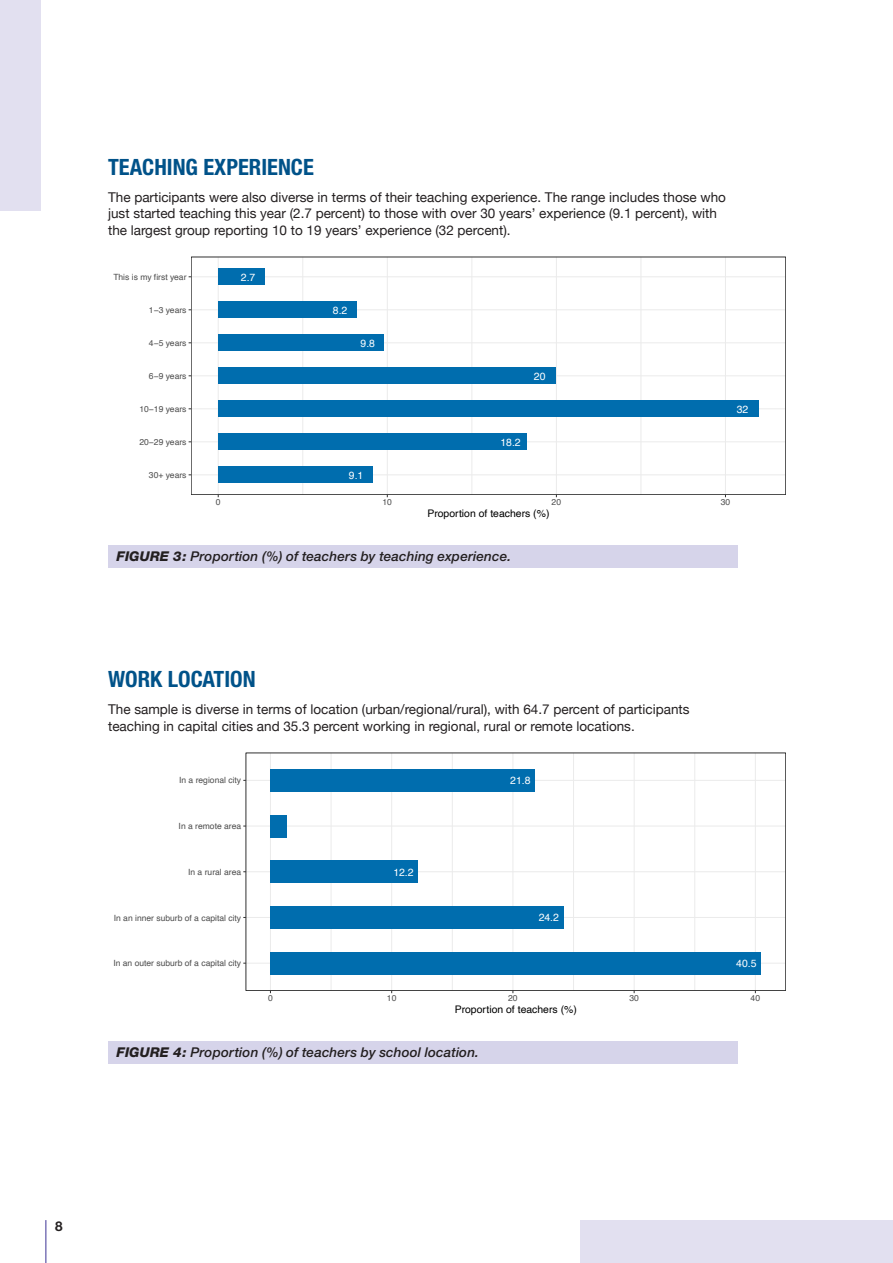
<style>
.page{position:relative;width:893px;height:1263px;background:#fff}
.page>*{position:absolute;margin:0;border:0;box-sizing:border-box;transform-origin:0 0}
.t1{font:700 condensed 22.5px "Helvetica Neue";color:#005289}
.t2{font:13.5px/16.5px "Helvetica Neue";color:#231f20}
.t3{font:italic 500 13.5px "Helvetica Neue";letter-spacing:.005em;color:#231f20}
.t4{font:700 13.5px "Helvetica Neue";color:#231f20}
.t5{font:10.5px "Helvetica";color:#000}
.t6{font:10.5px "Helvetica";color:#fff}
.t7{font:8.55px "Helvetica";color:#4d4d4d}
.s1{font-weight:800}
</style>
<div class="page">
<div style="left:108px;top:546px;width:629px;height:22px;background:#d6d4ea"></div>
<div style="left:108px;top:1042px;width:629px;height:22px;background:#d6d4ea"></div>
<hr style="left:302px;top:257px;width:1px;height:238px;background:#ebebeb">
<hr style="left:472px;top:257px;width:1px;height:238px;background:#ebebeb">
<hr style="left:641px;top:257px;width:1px;height:238px;background:#ebebeb">
<hr style="left:191px;top:474px;width:595px;height:1px;background:#ebebeb">
<hr style="left:191px;top:441px;width:595px;height:1px;background:#ebebeb">
<hr style="left:191px;top:408px;width:595px;height:1px;background:#ebebeb">
<hr style="left:191px;top:375px;width:595px;height:1px;background:#ebebeb">
<hr style="left:191px;top:342px;width:595px;height:1px;background:#ebebeb">
<hr style="left:191px;top:309px;width:595px;height:1px;background:#ebebeb">
<hr style="left:191px;top:276px;width:595px;height:1px;background:#ebebeb">
<hr style="left:218px;top:257px;width:1px;height:238px;background:#ebebeb">
<hr style="left:387px;top:257px;width:1px;height:238px;background:#ebebeb">
<hr style="left:556px;top:257px;width:1px;height:238px;background:#ebebeb">
<hr style="left:725px;top:257px;width:1px;height:238px;background:#ebebeb">
<div style="left:218px;top:269px;width:46px;height:16px;background:#006dae"></div>
<div style="left:218px;top:302px;width:138px;height:16px;background:#006dae"></div>
<div style="left:218px;top:335px;width:166px;height:16px;background:#006dae"></div>
<div style="left:218px;top:368px;width:338px;height:16px;background:#006dae"></div>
<div style="left:218px;top:401px;width:541px;height:16px;background:#006dae"></div>
<div style="left:218px;top:434px;width:309px;height:16px;background:#006dae"></div>
<div style="left:218px;top:467px;width:154px;height:16px;background:#006dae"></div>
<div style="left:191px;top:257px;width:595px;height:238px;border:1px solid #333"></div>
<hr style="left:331px;top:753px;width:1px;height:237px;background:#ebebeb">
<hr style="left:452px;top:753px;width:1px;height:237px;background:#ebebeb">
<hr style="left:573px;top:753px;width:1px;height:237px;background:#ebebeb">
<hr style="left:694px;top:753px;width:1px;height:237px;background:#ebebeb">
<hr style="left:246px;top:963px;width:540px;height:1px;background:#ebebeb">
<hr style="left:246px;top:917px;width:540px;height:1px;background:#ebebeb">
<hr style="left:246px;top:871px;width:540px;height:1px;background:#ebebeb">
<hr style="left:246px;top:825px;width:540px;height:1px;background:#ebebeb">
<hr style="left:246px;top:780px;width:540px;height:1px;background:#ebebeb">
<hr style="left:270px;top:753px;width:1px;height:237px;background:#ebebeb">
<hr style="left:391px;top:753px;width:1px;height:237px;background:#ebebeb">
<hr style="left:512px;top:753px;width:1px;height:237px;background:#ebebeb">
<hr style="left:634px;top:753px;width:1px;height:237px;background:#ebebeb">
<hr style="left:755px;top:753px;width:1px;height:237px;background:#ebebeb">
<div style="left:270px;top:769px;width:265px;height:23px;background:#006dae"></div>
<div style="left:270px;top:815px;width:17px;height:22px;background:#006dae"></div>
<div style="left:270px;top:860px;width:148px;height:23px;background:#006dae"></div>
<div style="left:270px;top:906px;width:294px;height:23px;background:#006dae"></div>
<div style="left:270px;top:952px;width:491px;height:22px;background:#006dae"></div>
<hr style="left:45px;top:1220px;width:2px;height:43px;background:#7d77b8">
<div style="left:0;top:0;width:41px;height:210px;background:#e2e0f0"></div>
<div style="left:580px;top:1220px;width:313px;height:43px;background:#e2e0f0"></div>
<h1 class="t1" style="left:108px;top:153px;width:207px">TEACHING EXPERIENCE</h1>
<p class="t2" style="left:108px;top:190px;width:619px">The participants were also diverse in terms of their teaching experience. The range includes those who just started teaching this year (2.7 percent) to those with over 30 years’ experience (9.1 percent), with the largest group reporting 10 to 19 years’ experience (32 percent).</p>
<p class="t7" style="left:113px;top:270px;width:75px">This is my first year</p>
<p class="t7" style="left:149px;top:303px;width:39px">1−3 years</p>
<p class="t7" style="left:149px;top:336px;width:39px">4−5 years</p>
<p class="t7" style="left:149px;top:369px;width:39px">6−9 years</p>
<p class="t7" style="left:139px;top:402px;width:49px">10−19 years</p>
<p class="t7" style="left:139px;top:435px;width:49px">20−29 years</p>
<p class="t6" style="left:241px;top:269px;width:16px">2.7</p>
<p class="t6" style="left:333px;top:302px;width:16px">8.2</p>
<p class="t6" style="left:361px;top:335px;width:16px">9.8</p>
<p class="t7" style="left:149px;top:468px;width:39px">30+ years</p>
<p class="t6" style="left:349px;top:467px;width:16px">9.1</p>
<p class="t6" style="left:534px;top:368px;width:13px">20</p>
<p class="t6" style="left:500px;top:434px;width:22px">18.2</p>
<p class="t6" style="left:737px;top:401px;width:13px">32</p>
<p class="t7" style="left:216px;top:496px;width:6px">0</p>
<p class="t7" style="left:383px;top:496px;width:11px">10</p>
<p class="t7" style="left:552px;top:496px;width:11px">20</p>
<p class="t7" style="left:721px;top:496px;width:11px">30</p>
<p class="t5" style="left:427px;top:506px;width:124px">Proportion of teachers (%)</p>
<p class="t3" style="left:117px;top:548px;width:396px"><span class="s1">FIGURE 3:</span> Proportion (%) of teachers by teaching experience.</p>
<h1 class="t1" style="left:108px;top:666px;width:149px">WORK LOCATION</h1>
<p class="t2" style="left:108px;top:702px;width:583px">The sample is diverse in terms of location (urban/regional/rural), with 64.7 percent of participants teaching in capital cities and 35.3 percent working in regional, rural or remote locations.</p>
<p class="t7" style="left:179px;top:774px;width:64px">In a regional city</p>
<p class="t6" style="left:510px;top:772px;width:22px">21.8</p>
<p class="t7" style="left:179px;top:819px;width:64px">In a remote area</p>
<p class="t7" style="left:188px;top:865px;width:55px">In a rural area</p>
<p class="t6" style="left:393px;top:864px;width:22px">12.2</p>
<p class="t7" style="left:114px;top:911px;width:129px">In an inner suburb of a capital city</p>
<p class="t6" style="left:539px;top:909px;width:22px">24.2</p>
<p class="t7" style="left:113px;top:957px;width:129px">In an outer suburb of a capital city</p>
<p class="t6" style="left:736px;top:955px;width:22px">40.5</p>
<p class="t7" style="left:268px;top:992px;width:6px">0</p>
<p class="t7" style="left:387px;top:992px;width:11px">10</p>
<p class="t7" style="left:508px;top:992px;width:11px">20</p>
<p class="t7" style="left:629px;top:992px;width:11px">30</p>
<p class="t7" style="left:751px;top:992px;width:11px">40</p>
<p class="t5" style="left:455px;top:1001px;width:124px">Proportion of teachers (%)</p>
<p class="t3" style="left:117px;top:1044px;width:364px"><span class="s1">FIGURE 4:</span> Proportion (%) of teachers by school location.</p>
<p class="t4" style="left:55px;top:1217px;width:9px">8</p>
</div>
